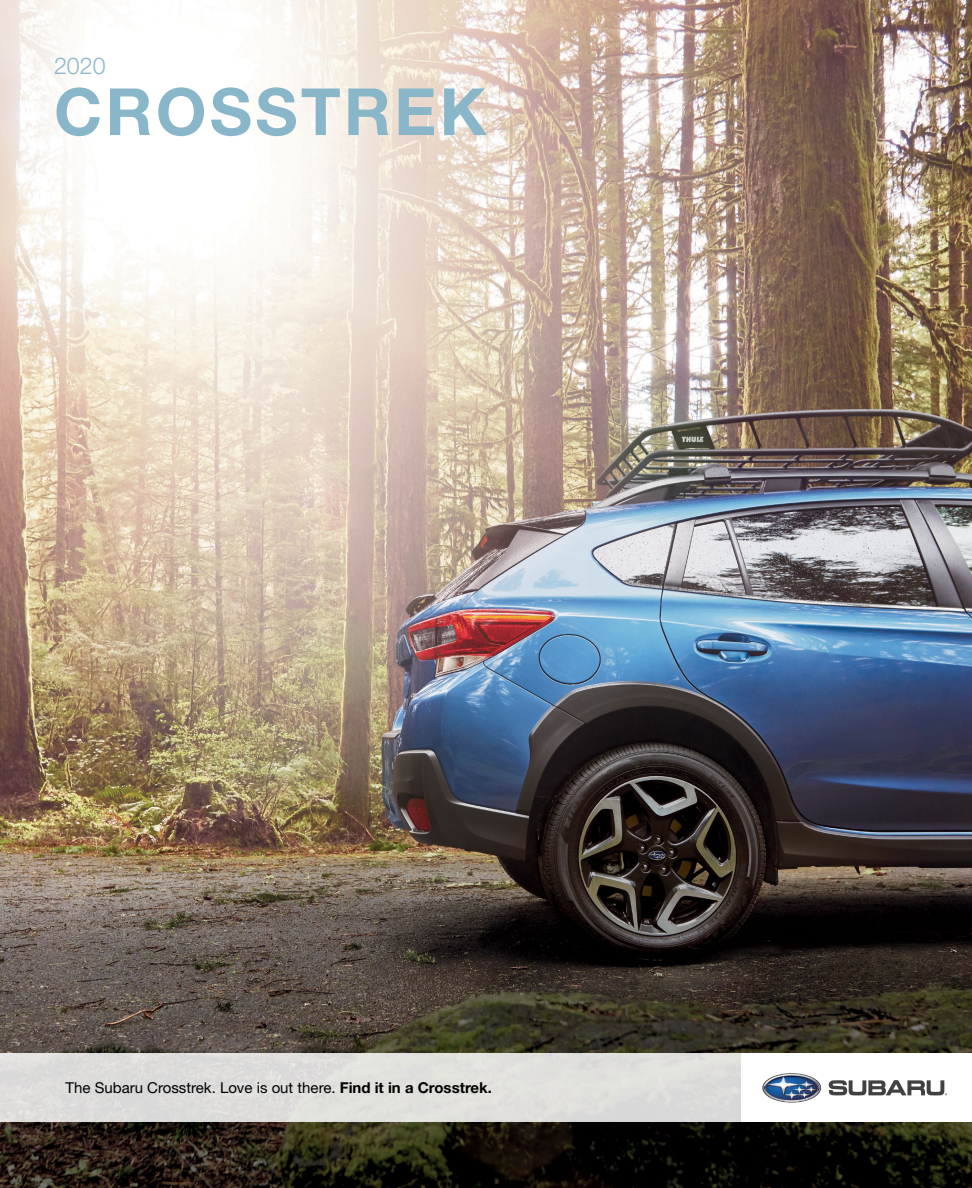
<style>
.page{position:relative;width:972px;height:1188px;background:#fff}
.page>*{position:absolute;margin:0;border:0;box-sizing:border-box;transform-origin:0 0}
.t1{font:700 65.1px "Helvetica Neue LT Pro";letter-spacing:.05em;color:#89b7c9}
.t2{font:300 23.25px "Helvetica Neue LT Pro";color:#89b7c9}
.t3{font:15px "Helvetica Neue LT Pro";color:#000}
.s1{font-weight:700}
</style>
<div class="page">
<img style="left:0;top:0;width:972px;height:1188px">
<div style="left:0;top:1053px;width:971px;height:68px;background:#dfdfdb"></div>
<div style="left:742px;top:1053px;width:230px;height:68px;background:#fff"></div>
<svg style="left:763px;top:1074px;width:58px;height:28px"></svg>
<svg style="left:829px;top:1080px;width:118px;height:15px"></svg>
<h2 class="t2" style="left:54px;top:51px;width:53px">2020</h2>
<h1 class="t1" style="left:54px;top:71px;width:434px">CROSSTREK</h1>
<p class="t3" style="left:66px;top:1079px;width:428px">The Subaru Crosstrek. Love is out there. <span class="s1">Find it in a Crosstrek.</span></p>
</div>
